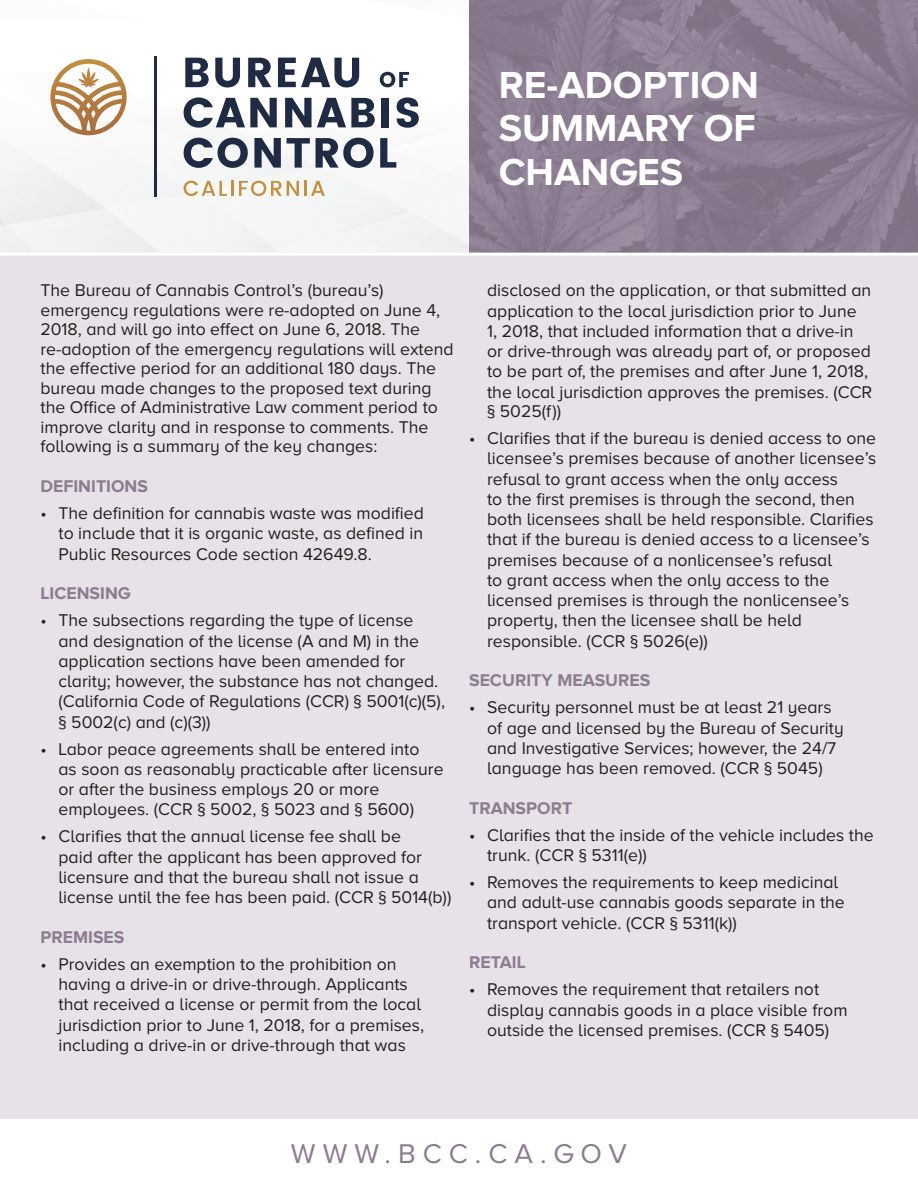
<style>
.page{position:relative;width:918px;height:1188px;background:#fff}
.page>*{position:absolute;margin:0;border:0;box-sizing:border-box;transform-origin:0 0}
.t1{font:700 39px/43.5px "Proxima Nova A";color:#fff;text-align:justify}
.t2{font:28.2px "Proxima Nova A";letter-spacing:.25em;color:#8d7b93}
.t3{font:17.7px/20.2px "Proxima Nova A";color:#231f20}
.t4{font:700 17.7px "Proxima Nova A";color:#8d7b93}
</style>
<div class="page">
<div style="left:0;top:254px;width:918px;height:934px;background:#e6e2e7"></div>
<div style="left:0;top:1120px;width:918px;height:68px;background:#fff"></div>
<img style="left:0;top:56px;width:469px;height:197px">
<div style="left:469px;top:0;width:449px;height:254px;background:#8d7b93"></div>
<hr style="left:0;top:253px;width:918px;height:3px;background:#fff">
<svg style="left:50px;top:59px;width:77px;height:76px"></svg>
<svg style="left:185px;top:58px;width:24px;height:29px"></svg>
<svg style="left:215px;top:58px;width:25px;height:29px"></svg>
<svg style="left:248px;top:58px;width:23px;height:29px"></svg>
<svg style="left:278px;top:58px;width:81px;height:29px"></svg>
<svg style="left:380px;top:72px;width:29px;height:15px"></svg>
<svg style="left:184px;top:97px;width:93px;height:31px"></svg>
<svg style="left:285px;top:98px;width:90px;height:29px"></svg>
<div style="left:382px;top:98px;width:7px;height:29px;background:#1f2b42"></div>
<svg style="left:397px;top:97px;width:22px;height:31px"></svg>
<svg style="left:184px;top:138px;width:64px;height:30px"></svg>
<svg style="left:254px;top:138px;width:27px;height:30px"></svg>
<svg style="left:287px;top:138px;width:23px;height:30px"></svg>
<svg style="left:316px;top:138px;width:58px;height:30px"></svg>
<svg style="left:380px;top:138px;width:16px;height:30px"></svg>
<svg style="left:184px;top:181px;width:43px;height:15px"></svg>
<hr style="left:231px;top:181px;width:3px;height:15px;background:#c49042">
<svg style="left:239px;top:181px;width:60px;height:15px"></svg>
<hr style="left:304px;top:181px;width:3px;height:15px;background:#c49042">
<svg style="left:311px;top:181px;width:14px;height:15px"></svg>
<hr style="left:155px;top:57px;width:2px;height:140px;background:#1f2b42">
<p class="t1" style="left:499px;top:62px;width:262px">RE-ADOPTION SUMMARY OF CHANGES</p>
<p class="t3" style="left:40px;top:280px;width:345px">The Bureau of Cannabis Control’s (bureau’s)</p>
<p class="t3" style="left:40px;top:300px;width:401px">emergency regulations were re-adopted on June 4,</p>
<p class="t3" style="left:40px;top:320px;width:415px;line-height:19.5px">2018, and will go into effect on June 6, 2018. The re-adoption of the emergency regulations will extend the effective period for an additional 180 days. The bureau made changes to the proposed text during</p>
<p class="t3" style="left:40px;top:397px;width:399px">the Office of Administrative Law comment period to</p>
<p class="t3" style="left:40px;top:417px;width:389px;line-height:19.5px">improve clarity and in response to comments. The following is a summary of the key changes:</p>
<h4 class="t4" style="left:40px;top:476px;width:109px">DEFINITIONS</h4>
<p class="t3" style="left:58px;top:503px;width:367px;text-align:justify;text-indent:-18px">• The definition for cannabis waste was modified to include that it is organic waste, as defined in Public Resources Code section 42649.8.</p>
<h4 class="t4" style="left:40px;top:583px;width:92px">LICENSING</h4>
<p class="t3" style="left:58px;top:610px;width:362px;text-indent:-18px">• The subsections regarding the type of license and designation of the license (A and M) in the</p>
<p class="t3" style="left:58px;top:651px;width:348px">application sections have been amended for</p>
<p class="t3" style="left:58px;top:671px;width:381px">clarity; however, the substance has not changed.</p>
<p class="t3" style="left:58px;top:691px;width:388px">(California Code of Regulations (CCR) § 5001(c)(5), § 5002(c) and (c)(3))</p>
<p class="t3" style="left:40px;top:738px;width:381px">• Labor peace agreements shall be entered into</p>
<p class="t3" style="left:58px;top:759px;width:387px">as soon as reasonably practicable after licensure or after the business employs 20 or more employees. (CCR § 5002, § 5023 and § 5600)</p>
<p class="t3" style="left:40px;top:826px;width:362px">• Clarifies that the annual license fee shall be</p>
<p class="t3" style="left:58px;top:846px;width:365px">paid after the applicant has been approved for licensure and that the bureau shall not issue a</p>
<p class="t3" style="left:58px;top:887px;width:394px">license until the fee has been paid. (CCR § 5014(b))</p>
<h4 class="t4" style="left:40px;top:927px;width:85px">PREMISES</h4>
<p class="t3" style="left:58px;top:954px;width:351px;text-indent:-18px">• Provides an exemption to the prohibition on having a drive-in or drive-through. Applicants</p>
<p class="t3" style="left:58px;top:994px;width:367px">that received a license or permit from the local jurisdiction prior to June 1, 2018, for a premises, including a drive-in or drive-through that was</p>
<p class="t3" style="left:487px;top:280px;width:387px">disclosed on the application, or that submitted an application to the local jurisdiction prior to June<br>1, 2018, that included information that a drive-in or drive-through was already part of, or proposed to be part of, the premises and after June 1, 2018, the local jurisdiction approves the premises. (CCR § 5025(f))</p>
<p class="t3" style="left:487px;top:428px;width:391px;text-indent:-18px">• Clarifies that if the bureau is denied access to one licensee’s premises because of another licensee’s refusal to grant access when the only access<br>to the first premises is through the second, then both licensees shall be held responsible. Clarifies that if the bureau is denied access to a licensee’s premises because of a nonlicensee’s refusal<br>to grant access when the only access to the licensed premises is through the nonlicensee’s property, then the licensee shall be held responsible. (CCR § 5026(e))</p>
<h4 class="t4" style="left:469px;top:670px;width:183px">SECURITY MEASURES</h4>
<p class="t3" style="left:487px;top:697px;width:358px;text-indent:-18px">• Security personnel must be at least 21 years of age and licensed by the Bureau of Security and Investigative Services; however, the 24/7 language has been removed. (CCR § 5045)</p>
<h4 class="t4" style="left:469px;top:798px;width:105px">TRANSPORT</h4>
<p class="t3" style="left:469px;top:825px;width:406px">• Clarifies that the inside of the vehicle includes the</p>
<p class="t3" style="left:487px;top:845px;width:161px">trunk. (CCR § 5311(e))</p>
<p class="t3" style="left:487px;top:872px;width:359px;text-indent:-18px">• Removes the requirements to keep medicinal and adult-use cannabis goods separate in the transport vehicle. (CCR § 5311(k))</p>
<h4 class="t4" style="left:469px;top:952px;width:58px">RETAIL</h4>
<p class="t3" style="left:469px;top:979px;width:352px">• Removes the requirement that retailers not</p>
<p class="t3" style="left:487px;top:999px;width:362px">display cannabis goods in a place visible from</p>
<p class="t3" style="left:487px;top:1020px;width:344px">outside the licensed premises. (CCR § 5405)</p>
<h2 class="t2" style="left:291px;top:1138px;width:338px">WWW.BCC.CA.GOV</h2>
</div>
